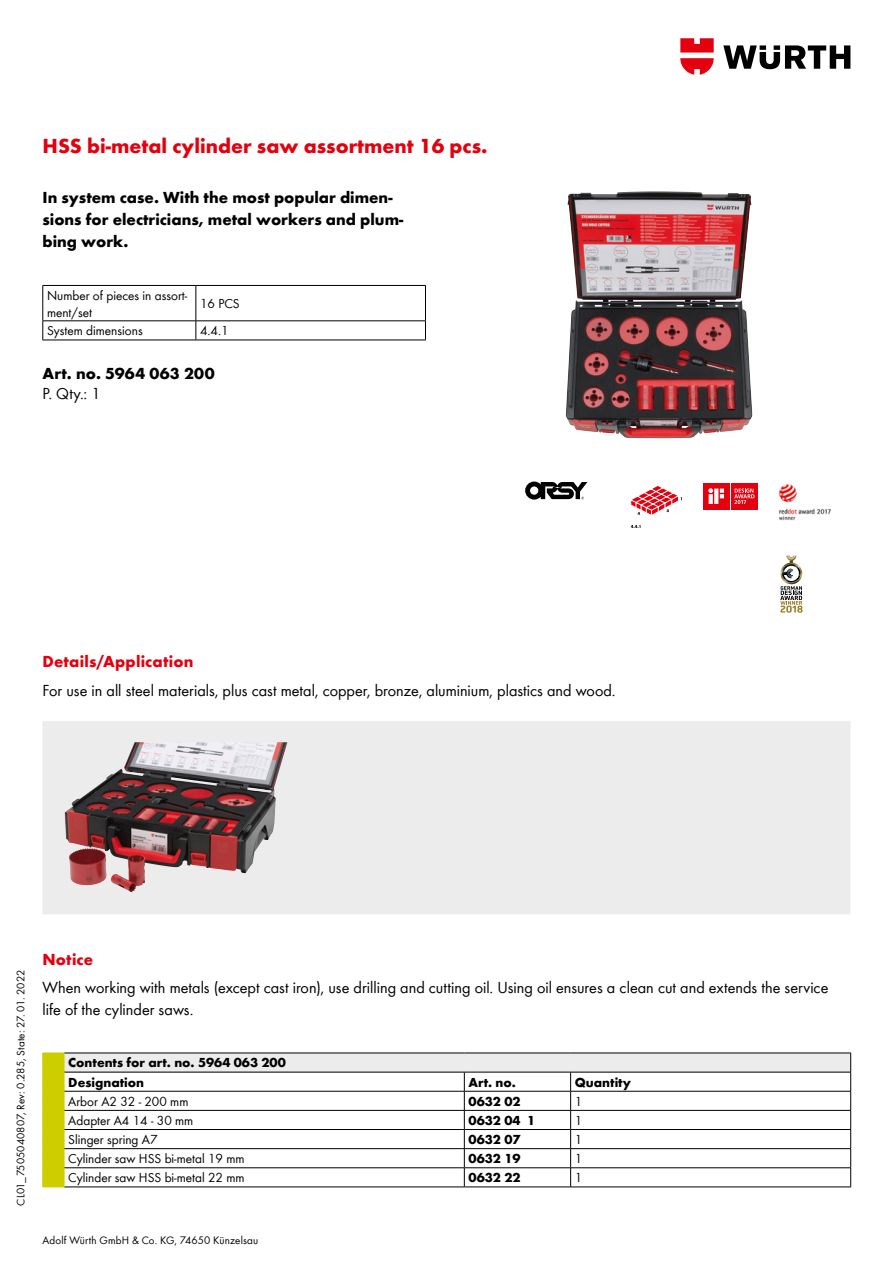
<style>
.page{position:relative;width:893px;height:1263px;background:#fff}
.page>*{position:absolute;margin:0;border:0;box-sizing:border-box;transform-origin:0 0}
.t1{font:700 21px "Wuerth Global";color:#e3000f}
.t2{font:16.5px/21.8px "Wuerth Global";color:#000}
.t3{font:700 16.5px/21.8px "Wuerth Global";color:#000}
.t4{font:700 16.5px "Wuerth Global";letter-spacing:.01em;color:#e3000f}
.t5{font:700 16.5px "Wuerth Global";letter-spacing:.02em;color:#000}
.t6{font:13.5px/17px "Wuerth Global";color:#000}
.t7{font:700 13.5px/19.2px "Wuerth Global";color:#000}
.t8{font:11.25px "Wuerth Global";letter-spacing:.01em;color:#000}
</style>
<div class="page">
<svg style="left:723px;top:45px;width:127px;height:24px"></svg>
<svg style="left:680px;top:38px;width:34px;height:37px"></svg>
<div style="left:64px;top:1053px;width:787px;height:19px;background:#ececed"></div>
<hr style="left:64px;top:1053px;width:400px;height:1px;background:#000">
<hr style="left:464px;top:1053px;width:107px;height:1px;background:#000">
<hr style="left:571px;top:1053px;width:280px;height:1px;background:#000">
<hr style="left:64px;top:1072px;width:400px;height:1px;background:#000">
<hr style="left:571px;top:1072px;width:280px;height:1px;background:#000">
<hr style="left:64px;top:1091px;width:400px;height:1px;background:#000">
<hr style="left:571px;top:1091px;width:280px;height:1px;background:#000">
<hr style="left:64px;top:1110px;width:400px;height:1px;background:#000">
<hr style="left:571px;top:1110px;width:280px;height:1px;background:#000">
<hr style="left:64px;top:1129px;width:400px;height:1px;background:#000">
<hr style="left:571px;top:1129px;width:280px;height:1px;background:#000">
<hr style="left:64px;top:1148px;width:400px;height:1px;background:#000">
<hr style="left:571px;top:1148px;width:280px;height:1px;background:#000">
<hr style="left:64px;top:1167px;width:400px;height:1px;background:#000">
<hr style="left:64px;top:1187px;width:400px;height:1px;background:#000">
<div style="left:43px;top:1053px;width:22px;height:135px;background:#ccce00"></div>
<hr style="left:464px;top:1187px;width:107px;height:1px;background:#000">
<hr style="left:571px;top:1167px;width:280px;height:1px;background:#000">
<svg style="left:464px;top:1072px;width:107px;height:115px"></svg>
<svg style="left:850px;top:1053px;width:1px;height:134px"></svg>
<hr style="left:571px;top:1187px;width:280px;height:1px;background:#000">
<hr style="left:43px;top:285px;width:153px;height:1px;background:#000">
<hr style="left:43px;top:286px;width:1px;height:35px;background:#000">
<hr style="left:196px;top:285px;width:230px;height:1px;background:#000">
<hr style="left:196px;top:286px;width:1px;height:35px;background:#000">
<hr style="left:425px;top:286px;width:1px;height:35px;background:#000">
<hr style="left:43px;top:321px;width:153px;height:1px;background:#000">
<svg style="left:43px;top:321px;width:1px;height:19px"></svg>
<hr style="left:43px;top:340px;width:153px;height:1px;background:#000">
<hr style="left:196px;top:321px;width:230px;height:1px;background:#000">
<svg style="left:196px;top:321px;width:1px;height:19px"></svg>
<svg style="left:425px;top:321px;width:1px;height:19px"></svg>
<hr style="left:196px;top:340px;width:230px;height:1px;background:#000">
<svg style="left:525px;top:482px;width:62px;height:18px"></svg>
<svg style="left:631px;top:525px;width:9px;height:3px"></svg>
<svg style="left:630px;top:485px;width:52px;height:30px"></svg>
<div style="left:703px;top:483px;width:27px;height:27px;background:#e3000f"></div>
<svg style="left:708px;top:488px;width:16px;height:16px"></svg>
<div style="left:731px;top:483px;width:27px;height:27px;background:#e3000f"></div>
<svg style="left:734px;top:488px;width:20px;height:16px"></svg>
<img style="left:778px;top:484px;width:53px;height:37px">
<svg style="left:780px;top:556px;width:22px;height:57px"></svg>
<svg style="left:43px;top:721px;width:807px;height:193px;background:#e0ddde"></svg>
<img style="left:65px;top:742px;width:80px;height:150px">
<img style="left:566px;top:192px;width:186px;height:246px">
<p class="t1" style="left:43px;top:134px;width:446px">HSS bi-metal cylinder saw assortment 16 pcs.</p>
<p class="t3" style="left:43px;top:187px;width:362px">In system case. With the most popular dimen&shy;sions for electricians, metal workers and plum&shy;bing work.</p>
<p class="t6" style="left:47px;top:286px;width:142px">Number of pieces in assort&shy;ment/set</p>
<p class="t6" style="left:200px;top:295px;width:41px">16 PCS</p>
<p class="t6" style="left:47px;top:322px;width:97px">System dimensions</p>
<p class="t6" style="left:200px;top:322px;width:30px">4.4.1</p>
<p class="t5" style="left:43px;top:363px;width:174px">Art. no. 5964 063 200</p>
<p class="t2" style="left:43px;top:383px;width:60px">P. Qty.: 1</p>
<p class="t4" style="left:43px;top:652px;width:153px">Details/Application</p>
<p class="t2" style="left:43px;top:679px;width:575px">For use in all steel materials, plus cast metal, copper, bronze, aluminium, plastics and wood.</p>
<p class="t8" style="left:14px;top:1205px;width:237px;rotate:-90deg">CL01_7505040807, Rev: 0.285, State: 27. 01. 2022</p>
<p class="t4" style="left:43px;top:949px;width:52px">Notice</p>
<p class="t2" style="left:43px;top:977px;width:787px">When working with metals (except cast iron), use drilling and cutting oil. Using oil ensures a clean cut and extends the service life of the cylinder saws.</p>
<p class="t7" style="left:68px;top:1053px;width:219px">Contents for art. no. 5964 063 200<br>Designation</p>
<p class="t7" style="left:469px;top:1072px;width:49px">Art. no.</p>
<p class="t7" style="left:575px;top:1072px;width:58px">Quantity</p>
<p class="t6" style="left:68px;top:1092px;width:122px">Arbor A2 32 - 200 mm</p>
<p class="t7" style="left:469px;top:1091px;width:53px">0632 02</p>
<p class="t6" style="left:575px;top:1092px;width:9px">1</p>
<p class="t6" style="left:68px;top:1112px;width:127px">Adapter A4 14 - 30 mm</p>
<p class="t7" style="left:469px;top:1110px;width:68px">0632 04 1</p>
<p class="t6" style="left:575px;top:1112px;width:9px">1</p>
<p class="t6" style="left:68px;top:1131px;width:91px">Slinger spring A7</p>
<p class="t7" style="left:469px;top:1130px;width:53px">0632 07</p>
<p class="t6" style="left:575px;top:1131px;width:9px">1</p>
<p class="t6" style="left:68px;top:1150px;width:178px">Cylinder saw HSS bi-metal 19 mm</p>
<p class="t7" style="left:469px;top:1149px;width:53px">0632 19</p>
<p class="t6" style="left:575px;top:1150px;width:9px">1</p>
<p class="t6" style="left:68px;top:1169px;width:178px">Cylinder saw HSS bi-metal 22 mm</p>
<p class="t7" style="left:469px;top:1168px;width:53px">0632 22</p>
<p class="t6" style="left:575px;top:1169px;width:9px">1</p>
<p class="t8" style="left:43px;top:1233px;width:217px">Adolf Würth GmbH &amp; Co. KG, 74650 Künzelsau</p>
</div>
